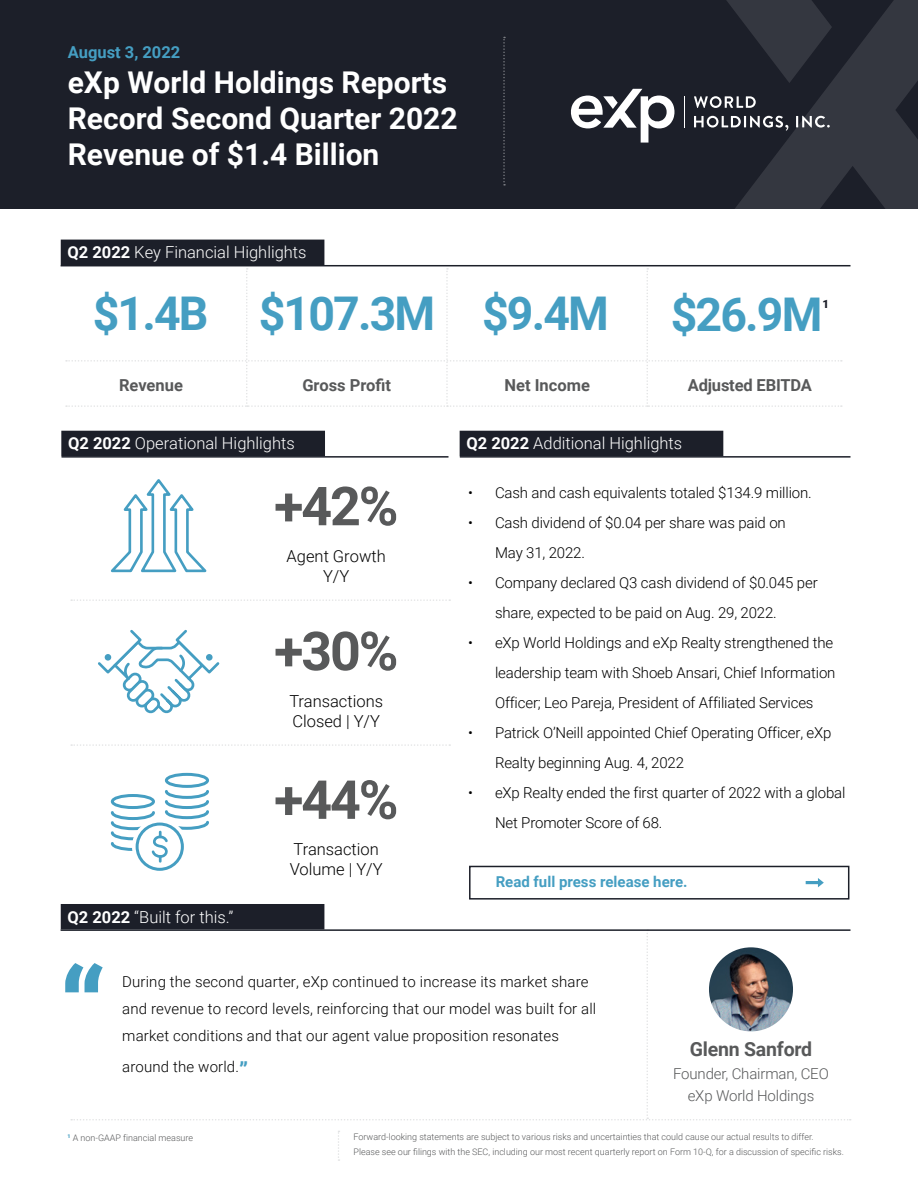
<style>
.page{position:relative;width:918px;height:1188px;background:#fff}
.page>*{position:absolute;margin:0;border:0;box-sizing:border-box;transform-origin:0 0}
.t1{font:700 53.85px "Roboto";color:#58595a}
.t2{font:700 46.5px "Roboto";letter-spacing:-.04em;color:#459ec2}
.t3{font:700 30px/36px "Roboto";color:#fff}
.t4{font:700 19.5px "Roboto";letter-spacing:-.01em;color:#58595a}
.t5{font:300 16.5px "Roboto";color:#fff}
.t6{font:300 16.5px/19.8px "Roboto";color:#000}
.t7{font:700 16.5px "Roboto";letter-spacing:-.005em;color:#58595a}
.t8{font:700 16.5px "Roboto";color:#459ec2}
.t9{font:300 15px/30px "Roboto";letter-spacing:-.01em;color:#000}
.t10{font:300 15px/27px "Roboto";letter-spacing:.01em;color:#000}
.t11{font:300 15px/22.5px "Roboto";letter-spacing:-.01em;color:#58595a;text-align:center}
.t12{font:700 15px "Roboto";color:#459ec2}
.t13{font:900 11.4px "Roboto";color:#1c1f29}
.t14{font:300 9px/15px "Roboto";color:#58595a}
.s1{font-weight:700}
.s2{font-weight:900;font-size:21px;color:#459ec2}
</style>
<div class="page">
<div style="left:0;top:0;width:918px;height:209px;background:#1c1f29"></div>
<div style="left:61px;top:240px;width:263px;height:25px;background:#1c1f29"></div>
<div style="left:61px;top:431px;width:264px;height:25px;background:#1c1f29"></div>
<div style="left:460px;top:431px;width:263px;height:25px;background:#1c1f29"></div>
<hr style="left:61px;top:265px;width:789px;height:1px;background:#1c1f29">
<hr style="left:62px;top:456px;width:386px;height:2px;background:#1c1f29">
<hr style="left:460px;top:456px;width:390px;height:2px;background:#1c1f29">
<svg style="left:338px;top:1131px;width:1px;height:30px"></svg>
<svg style="left:503px;top:37px;width:2px;height:149px"></svg>
<svg style="left:71px;top:599px;width:379px;height:2px"></svg>
<svg style="left:71px;top:744px;width:379px;height:2px"></svg>
<svg style="left:66px;top:268px;width:776px;height:139px"></svg>
<svg style="left:571px;top:89px;width:103px;height:54px"></svg>
<svg style="left:694px;top:0;width:224px;height:209px"></svg>
<hr style="left:684px;top:96px;width:1px;height:32px;background:#fff">
<svg style="left:65px;top:930px;width:786px;height:190px"></svg>
<img style="left:709px;top:947px;width:84px;height:84px;border-radius:42px">
<svg style="left:111px;top:479px;width:96px;height:94px"></svg>
<svg style="left:98px;top:629px;width:122px;height:85px"></svg>
<svg style="left:137px;top:824px;width:45px;height:45px"></svg>
<div style="left:132px;top:819px;width:55px;height:55px;border:10px solid #fff;border-radius:50%"></div>
<div style="left:136px;top:823px;width:48px;height:48px;border:3px solid #459ec2;border-radius:50%"></div>
<svg style="left:110px;top:772px;width:99px;height:89px"></svg>
<div style="left:61px;top:904px;width:263px;height:25px;background:#1c1f29"></div>
<hr style="left:61px;top:929px;width:789px;height:2px;background:#1c1f29">
<svg style="left:806px;top:878px;width:18px;height:9px"></svg>
<div style="left:469px;top:866px;width:380px;height:34px;border:2px solid #1c1f29"></div>
<p class="t8" style="left:68px;top:40px;width:114px">August 3, 2022</p>
<h3 class="t3" style="left:68px;top:64px;width:391px">eXp World Holdings Reports<br>Record Second Quarter 2022<br>Revenue of $1.4 Billion</h3>
<p class="t5" style="left:68px;top:241px;width:241px"><span class="s1">Q2 2022</span> Key Financial Highlights</p>
<h2 class="t2" style="left:93px;top:281px;width:117px">$1.4B</h2>
<p class="t7" style="left:119px;top:374px;width:65px">Revenue</p>
<h2 class="t2" style="left:259px;top:281px;width:352px">$107.3M $9.4M</h2>
<h2 class="t2" style="left:671px;top:282px;width:153px">$26.9M</h2>
<p class="t13" style="left:822px;top:296px;width:8px">1</p>
<p class="t7" style="left:302px;top:374px;width:90px">Gross Profit</p>
<p class="t7" style="left:505px;top:374px;width:87px">Net Income</p>
<p class="t7" style="left:688px;top:374px;width:126px">Adjusted EBITDA</p>
<p class="t5" style="left:68px;top:432px;width:228px"><span class="s1">Q2 2022</span> Operational Highlights</p>
<p class="t5" style="left:466px;top:432px;width:217px"><span class="s1">Q2 2022</span> Additional Highlights</p>
<p class="t5" style="left:68px;top:905px;width:167px"><span class="s1">Q2 2022</span> “Built for this.”</p>
<h1 class="t1" style="left:274px;top:468px;width:126px">+42%</h1>
<p class="t6" style="left:287px;top:545px;width:101px;text-align:center">Agent Growth<br>Y/Y</p>
<h1 class="t1" style="left:274px;top:613px;width:126px">+30%</h1>
<p class="t6" style="left:289px;top:690px;width:95px">Transactions<br>Closed | Y/Y</p>
<h1 class="t1" style="left:274px;top:762px;width:126px">+44%</h1>
<p class="t6" style="left:290px;top:839px;width:94px">Transaction<br>Volume | Y/Y</p>
<p class="t9" style="left:468px;top:477px;width:345px">• Cash and cash equivalents totaled $134.9 million.</p>
<p class="t9" style="left:495px;top:507px;width:292px;text-indent:-27px">• Cash dividend of $0.04 per share was paid on<br>May 31, 2022.</p>
<p class="t9" style="left:495px;top:567px;width:324px;text-indent:-27px">• Company declared Q3 cash dividend of $0.045 per share, expected to be paid on Aug. 29, 2022.</p>
<p class="t9" style="left:495px;top:627px;width:342px;text-indent:-27px">• eXp World Holdings and eXp Realty strengthened the leadership team with Shoeb Ansari, Chief Information<br>Officer; Leo Pareja, President of Affiliated Services</p>
<p class="t9" style="left:495px;top:717px;width:338px;text-indent:-27px">• Patrick O’Neill appointed Chief Operating Officer, eXp<br>Realty beginning Aug. 4, 2022</p>
<p class="t9" style="left:495px;top:777px;width:352px;text-indent:-27px">• eXp Realty ended the first quarter of 2022 with a global<br>Net Promoter Score of 68.</p>
<p class="t12" style="left:496px;top:872px;width:193px">Read full press release here.</p>
<p class="t10" style="left:122px;top:968px;width:476px">During the second quarter, eXp continued to increase its market share and revenue to record levels, reinforcing that our model was built for all market conditions and that our agent value proposition resonates</p>
<p class="t10" style="left:122px;top:1053px;width:128px">around the world.<span class="s2">”</span></p>
<h3 class="t4" style="left:690px;top:1036px;width:124px">Glenn Sanford</h3>
<p class="t11" style="left:673px;top:1062px;width:157px">Founder, Chairman, CEO eXp World Holdings</p>
<p class="t14" style="left:68px;top:1130px;width:127px"><sup>1</sup> A non-GAAP financial measure</p>
<p class="t14" style="left:354px;top:1129px;width:492px">Forward-looking statements are subject to various risks and uncertainties that could cause our actual results to differ.<br>Please see our filings with the SEC, including our most recent quarterly report on Form 10-Q, for a discussion of specific risks.</p>
</div>
